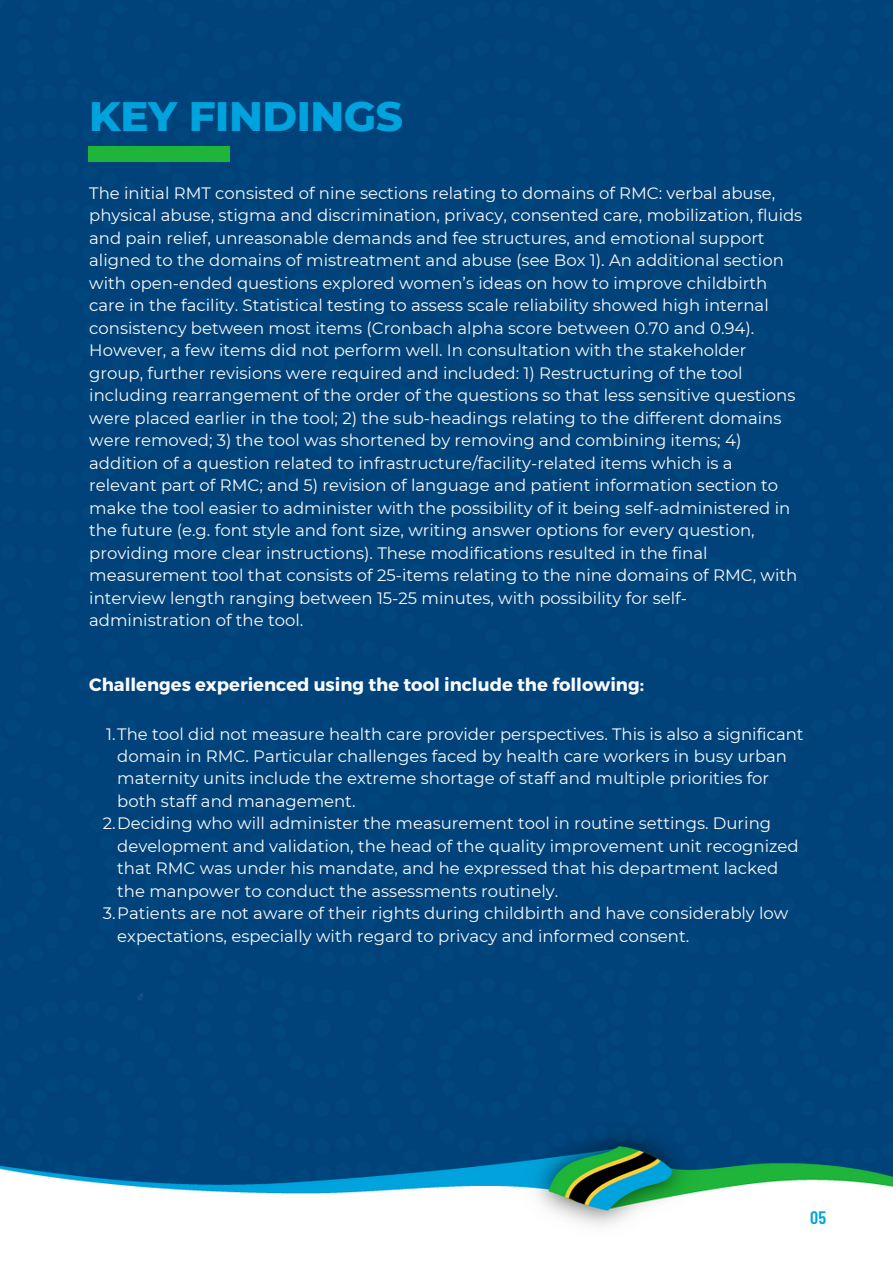
<style>
.page{position:relative;width:893px;height:1264px;background:#fff}
.page>*{position:absolute;margin:0;border:0;box-sizing:border-box;transform-origin:0 0}
.t1{font:800 42px "Montserrat";letter-spacing:-.01em;color:#00a3dd}
.t2{font:700 18px "Montserrat";color:#fafafa}
.t3{font:600 18px "Barlow Condensed";color:#00a3dd}
.t4{font:16.5px/22.5px "Montserrat";color:#fafafa}
</style>
<div class="page">
<div style="left:0;top:0;width:892px;height:1112px;background:#004279"></div>
<div style="left:89px;top:146px;width:141px;height:15px;background:#1fb53a"></div>
<img style="left:0;top:1112px;width:892px;height:114px">
<p class="t1" style="left:89px;top:90px;width:315px">KEY FINDINGS</p>
<p class="t4" style="left:89px;top:181px;width:714px">The initial RMT consisted of nine sections relating to domains of RMC: verbal abuse, physical abuse, stigma and discrimination, privacy, consented care, mobilization, fluids and pain relief, unreasonable demands and fee structures, and emotional support aligned to the domains of mistreatment and abuse (see Box 1). An additional section with open-ended questions explored women’s ideas on how to improve childbirth care in the facility. Statistical testing to assess scale reliability showed high internal consistency between most items (Cronbach alpha score between 0.70 and 0.94).<br>However, a few items did not perform well. In consultation with the stakeholder group, further revisions were required and included: 1) Restructuring of the tool including rearrangement of the order of the questions so that less sensitive questions were placed earlier in the tool; 2) the sub-headings relating to the different domains were removed; 3) the tool was shortened by removing and combining items; 4) addition of a question related to infrastructure/facility-related items which is a relevant part of RMC; and 5) revision of language and patient information section to make the tool easier to administer with the possibility of it being self-administered in the future (e.g. font style and font size, writing answer options for every question, providing more clear instructions). These modifications resulted in the final measurement tool that consists of 25-items relating to the nine domains of RMC, with interview length ranging between 15-25 minutes, with possibility for self&shy;administration of the tool.</p>
<p class="t2" style="left:89px;top:673px;width:556px">Challenges experienced using the tool include the following:</p>
<p class="t4" style="left:117px;top:722px;width:687px;text-indent:-11px">1.The tool did not measure health care provider perspectives. This is also a significant domain in RMC. Particular challenges faced by health care workers in busy urban maternity units include the extreme shortage of staff and multiple priorities for both staff and management.</p>
<p class="t4" style="left:117px;top:812px;width:682px;text-indent:-14px">2.Deciding who will administer the measurement tool in routine settings. During development and validation, the head of the quality improvement unit recognized that RMC was under his mandate, and he expressed that his department lacked the manpower to conduct the assessments routinely.</p>
<p class="t4" style="left:117px;top:902px;width:672px;text-indent:-14px">3.Patients are not aware of their rights during childbirth and have considerably low expectations, especially with regard to privacy and informed consent.</p>
<p class="t3" style="left:810px;top:1206px;width:17px">05</p>
</div>
